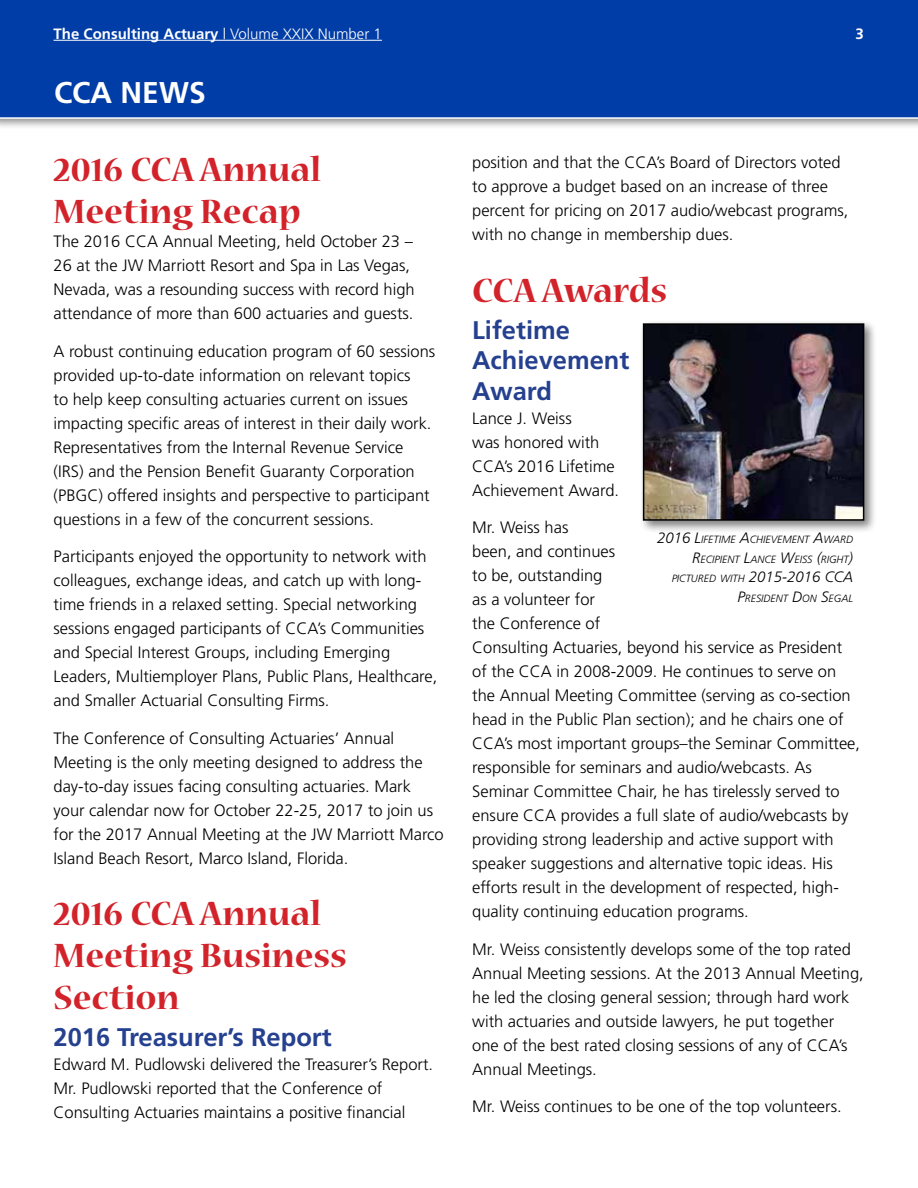
<style>
.page{position:relative;width:918px;height:1188px;background:#fff}
.page>*{position:absolute;margin:0;border:0;box-sizing:border-box;transform-origin:0 0}
.t1{font:700 37.5px/42px "Nueva Std";color:#d2232a}
.t2{font:700 30px "Frutiger";color:#fff}
.t3{font:700 25.5px/30.6px "Frutiger";color:#25408f}
.t4{font:300 16.5px/24px "Frutiger";color:#000}
.t5{font:700 15px "Frutiger";color:#fff}
.t6{font:italic 300 10.5px "Frutiger";color:#000}
.s1{font-weight:300}
.s2{font-size:15px}
</style>
<div class="page">
<div style="left:0;top:0;width:918px;height:130px;background:#000;opacity:.45"></div>
<div style="left:0;top:0;width:918px;height:119px;background:#003da6"></div>
<hr style="left:54px;top:40px;width:328px;height:1px;background:#fff">
<div style="left:639px;top:319px;width:238px;height:214px;background:#000;opacity:.5"></div>
<img style="left:646px;top:326px;width:215px;height:192px">
<div style="left:643px;top:323px;width:221px;height:198px;border:2px solid #000"></div>
<p class="t5" style="left:54px;top:25px;width:330px">The Consulting Actuary <span class="s1">| Volume XXIX Number 1</span></p>
<p class="t5" style="left:856px;top:25px;width:10px">3</p>
<h2 class="t2" style="left:54px;top:75px;width:153px">CCA NEWS</h2>
<h1 class="t1" style="left:54px;top:150px;width:269px">2016 CCA Annual<br>Meeting Recap</h1>
<p class="t4" style="left:54px;top:229px;width:363px">The 2016 CCA Annual Meeting, held October 23 – 26 at the JW Marriott Resort and Spa in Las Vegas, Nevada, was a resounding success with record high attendance of more than 600 actuaries and guests.</p>
<p class="t4" style="left:54px;top:339px;width:383px">A robust continuing education program of 60 sessions provided up-to-date information on relevant topics<br>to help keep consulting actuaries current on issues impacting specific areas of interest in their daily work.<br>Representatives from the Internal Revenue Service (IRS) and the Pension Benefit Guaranty Corporation (PBGC) offered insights and perspective to participant questions in a few of the concurrent sessions.</p>
<p class="t4" style="left:54px;top:544px;width:385px">Participants enjoyed the opportunity to network with colleagues, exchange ideas, and catch up with long&shy;time friends in a relaxed setting. Special networking sessions engaged participants of CCA’s Communities and Special Interest Groups, including Emerging Leaders, Multiemployer Plans, Public Plans, Healthcare, and Smaller Actuarial Consulting Firms.</p>
<p class="t4" style="left:54px;top:726px;width:392px">The Conference of Consulting Actuaries’ Annual Meeting is the only meeting designed to address the day-to-day issues facing consulting actuaries. Mark your calendar now for October 22-25, 2017 to join us for the 2017 Annual Meeting at the JW Marriott Marco Island Beach Resort, Marco Island, Florida.</p>
<h1 class="t1" style="left:54px;top:894px;width:295px">2016 CCA Annual<br>Meeting Business<br>Section</h1>
<h3 class="t3" style="left:54px;top:1021px;width:280px">2016 Treasurer’s Report</h3>
<p class="t4" style="left:54px;top:1052px;width:381px">Edward M. Pudlowski delivered the Treasurer’s Report.<br>Mr. Pudlowski reported that the Conference of<br>Consulting Actuaries maintains a positive financial</p>
<p class="t4" style="left:472px;top:151px;width:378px">position and that the CCA’s Board of Directors voted to approve a budget based on an increase of three percent for pricing on 2017 audio/webcast programs, with no change in membership dues.</p>
<h1 class="t1" style="left:472px;top:271px;width:197px">CCA Awards</h1>
<h3 class="t3" style="left:472px;top:314px;width:159px">Lifetime<br>Achievement<br>Award</h3>
<p class="t4" style="left:472px;top:406px;width:149px">Lance J. Weiss<br>was honored with<br>CCA’s 2016 Lifetime<br>Achievement Award.</p>
<p class="t4" style="left:472px;top:516px;width:389px">Mr. Weiss has<br>been, and continues<br>to be, outstanding<br>as a volunteer for<br>the Conference of<br>Consulting Actuaries, beyond his service as President of the CCA in 2008-2009. He continues to serve on the Annual Meeting Committee (serving as co-section head in the Public Plan section); and he chairs one of CCA’s most important groups–the Seminar Committee, responsible for seminars and audio/webcasts. As Seminar Committee Chair, he has tirelessly served to ensure CCA provides a full slate of audio/webcasts by providing strong leadership and active support with speaker suggestions and alternative topic ideas. His efforts result in the development of respected, high&shy;quality continuing education programs.</p>
<p class="t4" style="left:472px;top:937px;width:393px">Mr. Weiss consistently develops some of the top rated Annual Meeting sessions. At the 2013 Annual Meeting, he led the closing general session; through hard work with actuaries and outside lawyers, he put together one of the best rated closing sessions of any of CCA’s Annual Meetings.</p>
<p class="t4" style="left:472px;top:1095px;width:371px">Mr. Weiss continues to be one of the top volunteers.</p>
<p class="t6" style="left:657px;top:534px;width:197px"><span class="s2">2016 L</span>IFETIME <span class="s2">A</span>CHIEVEMENT <span class="s2">A</span>WARD</p>
<p class="t6" style="left:692px;top:553px;width:162px"><span class="s2">R</span>ECIPIENT <span class="s2">L</span>ANCE <span class="s2">W</span>EISS <span class="s2">(</span>RIGHT<span class="s2">)</span></p>
<p class="t6" style="left:672px;top:573px;width:183px">PICTURED WITH <span class="s2">2015-2016 CCA</span></p>
<p class="t6" style="left:737px;top:592px;width:111px"><span class="s2">P</span>RESIDENT <span class="s2">D</span>ON <span class="s2">S</span>EGAL</p>
</div>
